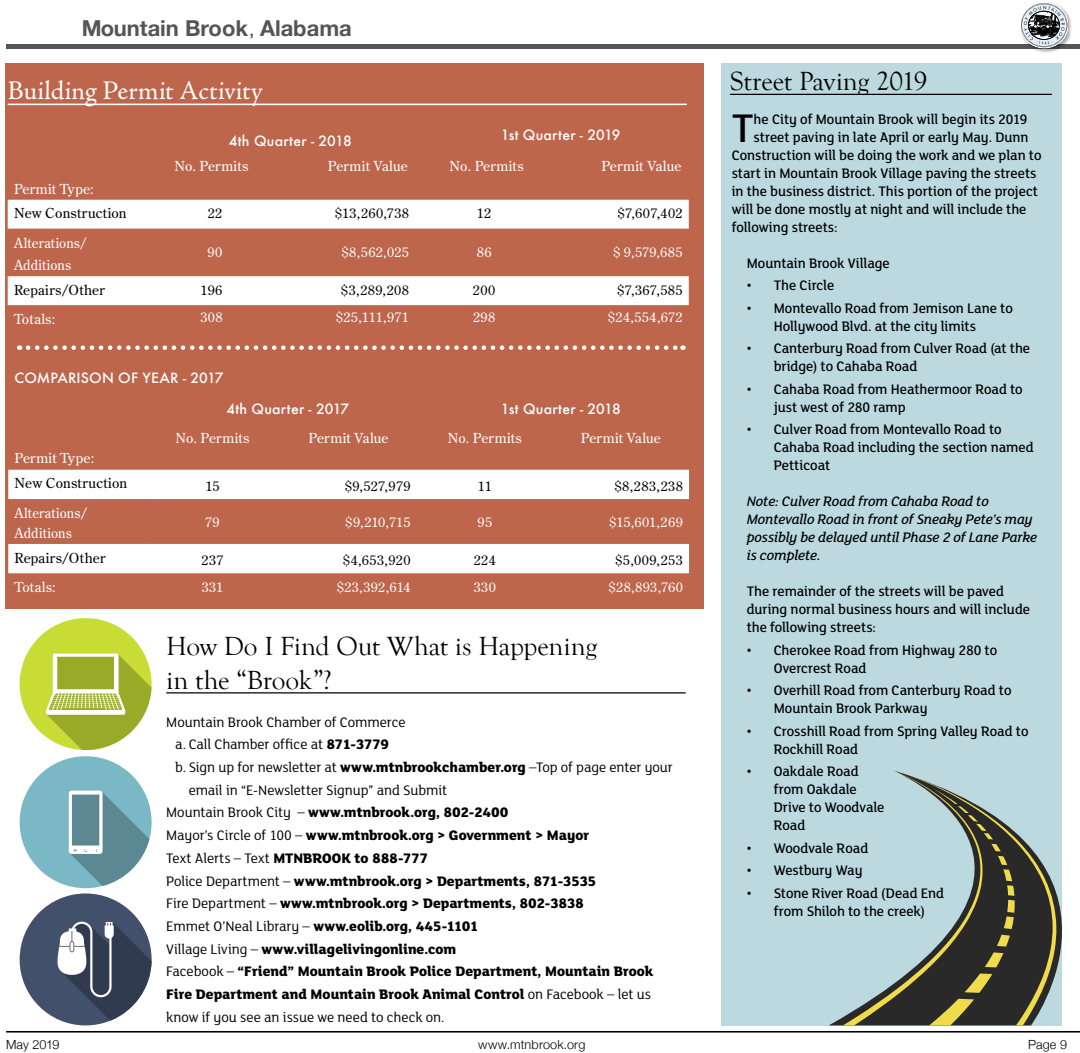
<style>
.page{position:relative;width:1080px;height:1053px;background:#fff}
.page>*{position:absolute;margin:0;border:0;box-sizing:border-box;transform-origin:0 0}
.t1{font:500 43.5px "FS Lola";color:#000}
.t2{font:27px/33.8px "Goudy Old Style T";letter-spacing:-.01em;color:#000}
.t3{font:27px "Adobe Jenson Pro";letter-spacing:.01em;color:#fff}
.t4{font:700 21.9px "Helvetica Neue";color:#555}
.t5{font:500 15px/18px "FS Lola";letter-spacing:-.005em;color:#000}
.t6{font:800 15px "FS Lola";color:#000}
.t7{font:15px "FS Lola";letter-spacing:-.01em;color:#000}
.t8{font:italic 500 15px/18px "FS Lola";letter-spacing:-.005em;color:#000}
.t9{font:13.8px/22.5px "Century Old Style Std";letter-spacing:.01em;color:#fff}
.t10{font:500 13.8px "Futura";letter-spacing:.015em;color:#fff}
.t11{font:13.8px "Century Old Style Std";letter-spacing:.02em;color:#000}
.t12{font:13.35px "Century Old Style Std";letter-spacing:.03em;color:#fff;scale:1.06 1}
.t13{font:13.35px "Century Old Style Std";letter-spacing:.035em;color:#000;scale:1.06 1}
.t14{font:300 12.6px "Helvetica Neue";letter-spacing:.01em;color:#000}
.s1{font-size:14.7px}
.s2{font-weight:800}
.s3{font-weight:400}
</style>
<div class="page">
<hr style="left:6px;top:45px;width:1074px;height:4px;background:#555">
<div style="left:1019px;top:1px;width:53px;height:52px;background:#000;opacity:.35"></div>
<svg style="left:1020px;top:2px;width:47px;height:47px"></svg>
<hr style="left:6px;top:1031px;width:1074px;height:2px;background:#000">
<div style="left:722px;top:63px;width:340px;height:962px;background:#bbd9df"></div>
<hr style="left:730px;top:94px;width:322px;height:1px;background:#000">
<svg style="left:829px;top:896px;width:233px;height:129px"></svg>
<svg style="left:843px;top:771px;width:214px;height:254px"></svg>
<div style="left:5px;top:63px;width:699px;height:546px;background:#be664c"></div>
<hr style="left:8px;top:104px;width:679px;height:1px;background:#fff">
<svg style="left:8px;top:200px;width:681px;height:105px;fill:#fff"></svg>
<svg style="left:8px;top:470px;width:681px;height:103px;fill:#fff"></svg>
<svg style="left:28px;top:345px;width:655px;height:5px"></svg>
<hr style="left:166px;top:692px;width:520px;height:2px;background:#000">
<div style="left:20px;top:618px;width:132px;height:132px;background:#c7dc35;border-radius:50%"></div>
<svg style="left:46px;top:653px;width:106px;height:97px"></svg>
<div style="left:20px;top:756px;width:132px;height:132px;background:#7bb8c6;border-radius:50%"></div>
<svg style="left:69px;top:791px;width:80px;height:95px"></svg>
<div style="left:20px;top:893px;width:132px;height:132px;background:#42506b;border-radius:50%"></div>
<svg style="left:58px;top:922px;width:94px;height:99px"></svg>
<h3 class="t4" style="left:82px;top:11px;width:271px">Mountain Brook<span class="s1">,</span> Alabama</h3>
<h2 class="t3" style="left:8px;top:75px;width:257px">Building Permit Activity</h2>
<p class="t10" style="left:229px;top:132px;width:124px">4th Quarter - 2018</p>
<p class="t10" style="left:501px;top:125px;width:121px">1st Quarter - 2019</p>
<p class="t9" style="left:14px;top:177px;width:81px">Permit Type:</p>
<p class="t9" style="left:174px;top:155px;width:75px">No. Permits</p>
<p class="t9" style="left:328px;top:155px;width:82px">Permit Value</p>
<p class="t9" style="left:450px;top:155px;width:75px">No. Permits</p>
<p class="t9" style="left:601px;top:155px;width:82px">Permit Value</p>
<p class="t11" style="left:14px;top:204px;width:114px">New Construction</p>
<p class="t13" style="left:208px;top:205px;width:15px">22</p>
<p class="t13" style="left:335px;top:205px;width:71px">$13,260,738</p>
<p class="t13" style="left:477px;top:205px;width:15px">12</p>
<p class="t13" style="left:618px;top:205px;width:62px">$7,607,402</p>
<p class="t9" style="left:14px;top:231px;width:74px">Alterations/<br>Additions</p>
<p class="t12" style="left:208px;top:243px;width:15px">90</p>
<p class="t12" style="left:342px;top:243px;width:65px">$8,562,025</p>
<p class="t12" style="left:477px;top:243px;width:15px">86</p>
<p class="t12" style="left:613px;top:243px;width:67px">$ 9,579,685</p>
<p class="t11" style="left:14px;top:281px;width:93px">Repairs/Other</p>
<p class="t13" style="left:201px;top:281px;width:22px">196</p>
<p class="t13" style="left:341px;top:281px;width:65px">$3,289,208</p>
<p class="t13" style="left:473px;top:281px;width:23px">200</p>
<p class="t13" style="left:617px;top:281px;width:63px">$7,367,585</p>
<p class="t9" style="left:14px;top:308px;width:43px">Totals:</p>
<p class="t12" style="left:200px;top:308px;width:22px">308</p>
<p class="t12" style="left:336px;top:308px;width:70px">$25,111,971</p>
<p class="t12" style="left:473px;top:308px;width:22px">298</p>
<p class="t12" style="left:608px;top:308px;width:72px">$24,554,672</p>
<p class="t10" style="left:15px;top:368px;width:210px">COMPARISON OF YEAR - 2017</p>
<p class="t10" style="left:226px;top:399px;width:124px">4th Quarter - 2017</p>
<p class="t10" style="left:501px;top:399px;width:121px">1st Quarter - 2018</p>
<p class="t9" style="left:15px;top:447px;width:81px">Permit Type:</p>
<p class="t9" style="left:175px;top:427px;width:75px">No. Permits</p>
<p class="t9" style="left:309px;top:427px;width:82px">Permit Value</p>
<p class="t9" style="left:448px;top:427px;width:75px">No. Permits</p>
<p class="t9" style="left:581px;top:427px;width:82px">Permit Value</p>
<p class="t11" style="left:15px;top:474px;width:114px">New Construction</p>
<p class="t13" style="left:205px;top:477px;width:15px">15</p>
<p class="t13" style="left:345px;top:477px;width:63px">$9,527,979</p>
<p class="t13" style="left:478px;top:477px;width:15px">11</p>
<p class="t13" style="left:615px;top:477px;width:66px">$8,283,238</p>
<p class="t9" style="left:15px;top:502px;width:74px;line-height:20.2px">Alterations/<br>Additions</p>
<p class="t12" style="left:205px;top:513px;width:15px">79</p>
<p class="t12" style="left:346px;top:513px;width:63px">$9,210,715</p>
<p class="t12" style="left:478px;top:513px;width:15px">95</p>
<p class="t12" style="left:609px;top:513px;width:71px">$15,601,269</p>
<p class="t11" style="left:15px;top:549px;width:93px">Repairs/Other</p>
<p class="t13" style="left:202px;top:551px;width:22px">237</p>
<p class="t13" style="left:343px;top:551px;width:65px">$4,653,920</p>
<p class="t13" style="left:474px;top:551px;width:22px">224</p>
<p class="t13" style="left:616px;top:551px;width:65px">$5,009,253</p>
<p class="t9" style="left:15px;top:575px;width:43px">Totals:</p>
<p class="t12" style="left:202px;top:578px;width:22px">331</p>
<p class="t12" style="left:337px;top:578px;width:71px">$23,392,614</p>
<p class="t12" style="left:474px;top:578px;width:22px">330</p>
<p class="t12" style="left:609px;top:578px;width:71px">$28,893,760</p>
<h2 class="t2" style="left:166px;top:630px;width:433px">How Do I Find Out What is Happening in the “Brook”?</h2>
<p class="t7" style="left:166px;top:712px;width:241px">Mountain Brook Chamber of Commerce</p>
<p class="t7" style="left:175px;top:735px;width:215px">a. Call Chamber office at <span class="s2">871-3779</span></p>
<p class="t7" style="left:175px;top:757px;width:499px">b. Sign up for newsletter at <span class="s2">www.mtnbrookchamber.org</span> –Top of page enter your</p>
<p class="t7" style="left:189px;top:780px;width:260px">email in “E-Newsletter Signup” and Submit</p>
<p class="t6" style="left:166px;top:802px;width:344px"><span class="s3">Mountain Brook City –</span> www.mtnbrook.org, 802-2400</p>
<p class="t6" style="left:166px;top:825px;width:425px"><span class="s3">Mayor’s Circle of 100 –</span> www.mtnbrook.org &gt; Government &gt; Mayor</p>
<p class="t6" style="left:166px;top:848px;width:263px"><span class="s3">Text Alerts – Text</span> MTNBROOK to 888-777</p>
<p class="t6" style="left:166px;top:870px;width:432px"><span class="s3">Police Department –</span> www.mtnbrook.org &gt; Departments, 871-3535</p>
<p class="t6" style="left:166px;top:893px;width:419px"><span class="s3">Fire Department –</span> www.mtnbrook.org &gt; Departments, 802-3838</p>
<p class="t6" style="left:166px;top:916px;width:314px"><span class="s3">Emmet O’Neal Library –</span> www.eolib.org, 445-1101</p>
<p class="t6" style="left:166px;top:938px;width:292px"><span class="s3">Village Living –</span> www.villagelivingonline.com</p>
<p class="t6" style="left:166px;top:961px;width:489px"><span class="s3">Facebook –</span> “Friend” Mountain Brook Police Department, Mountain Brook</p>
<p class="t6" style="left:166px;top:984px;width:487px">Fire Department and Mountain Brook Animal Control <span class="s3">on Facebook – let us</span></p>
<p class="t7" style="left:166px;top:1007px;width:280px">know if you see an issue we need to check on.</p>
<h2 class="t2" style="left:730px;top:65px;width:199px">Street Paving 2019</h2>
<h1 class="t1" style="left:732px;top:99px;width:23px">T</h1>
<p class="t5" style="left:754px;top:109px;width:275px">he City of Mountain Brook will begin its 2019</p>
<p class="t5" style="left:754px;top:127px;width:276px">street paving in late April or early May. Dunn</p>
<p class="t5" style="left:732px;top:145px;width:311px">Construction will be doing the work and we plan to</p>
<p class="t5" style="left:732px;top:163px;width:306px">start in Mountain Brook Village paving the streets</p>
<p class="t5" style="left:732px;top:181px;width:308px">in the business district. This portion of the project</p>
<p class="t5" style="left:732px;top:199px;width:296px">will be done mostly at night and will include the</p>
<p class="t5" style="left:732px;top:217px;width:107px">following streets:</p>
<p class="t5" style="left:747px;top:253px;width:145px">Mountain Brook Village</p>
<p class="t5" style="left:747px;top:276px;width:89px">• The Circle</p>
<p class="t5" style="left:774px;top:298px;width:241px;text-indent:-27px">• Montevallo Road from Jemison Lane to<br>Hollywood Blvd. at the city limits</p>
<p class="t5" style="left:774px;top:339px;width:258px;text-indent:-27px">• Canterbury Road from Culver Road (at the bridge) to Cahaba Road</p>
<p class="t5" style="left:774px;top:379px;width:251px;text-indent:-27px">• Cahaba Road from Heathermoor Road to just west of 280 ramp</p>
<p class="t5" style="left:774px;top:420px;width:262px;text-indent:-27px">• Culver Road from Montevallo Road to<br>Cahaba Road including the section named<br>Petticoat</p>
<p class="t8" style="left:747px;top:492px;width:292px">Note: Culver Road from Cahaba Road to Montevallo Road in front of Sneaky Pete’s may possibly be delayed until Phase 2 of Lane Parke is complete.</p>
<p class="t5" style="left:747px;top:582px;width:285px">The remainder of the streets will be paved during normal business hours and will include the following streets:</p>
<p class="t5" style="left:774px;top:640px;width:225px;text-indent:-27px">• Cherokee Road from Highway 280 to<br>Overcrest Road</p>
<p class="t5" style="left:774px;top:681px;width:239px;text-indent:-27px">• Overhill Road from Canterbury Road to<br>Mountain Brook Parkway</p>
<p class="t5" style="left:774px;top:721px;width:256px;text-indent:-27px">• Crosshill Road from Spring Valley Road to<br>Rockhill Road</p>
<p class="t5" style="left:774px;top:762px;width:112px;text-indent:-27px">• Oakdale Road from Oakdale<br>Drive to Woodvale<br>Road</p>
<p class="t5" style="left:747px;top:838px;width:123px">• Woodvale Road</p>
<p class="t5" style="left:747px;top:861px;width:118px">• Westbury Way</p>
<p class="t5" style="left:747px;top:883px;width:199px;text-align:center">• Stone River Road (Dead End from Shiloh to the creek)</p>
<p class="t14" style="left:6px;top:1034px;width:55px">May 2019</p>
<p class="t14" style="left:478px;top:1034px;width:109px">www.mtnbrook.org</p>
<p class="t14" style="left:1028px;top:1034px;width:40px">Page 9</p>
</div>
